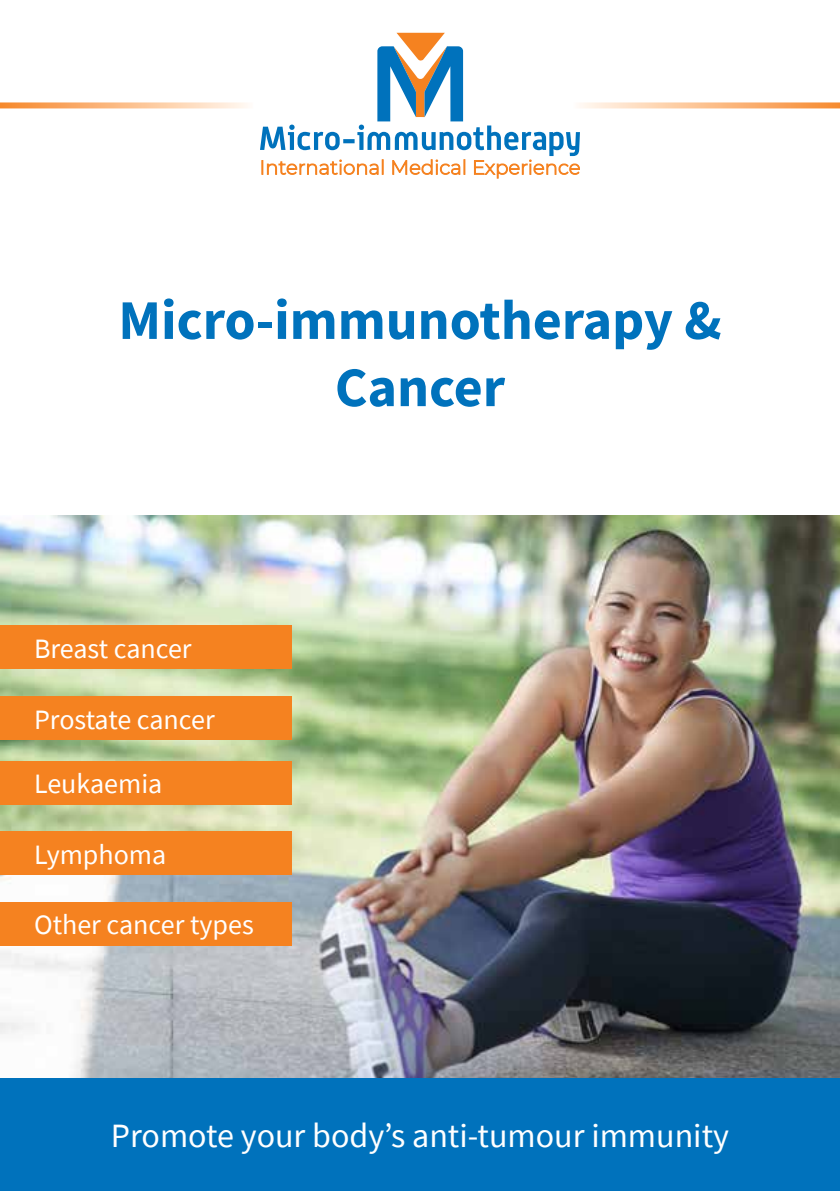
<style>
.page{position:relative;width:840px;height:1191px;background:#fff}
.page>*{position:absolute;margin:0;border:0;box-sizing:border-box;transform-origin:0 0}
.t1{font:700 56px/67.2px "Source Sans Pro";color:#0072bc;text-align:center}
.t2{font:34px "Source Sans Pro";color:#fff}
.t3{font:28px "Source Sans Pro";color:#fff}
</style>
<div class="page">
<img style="left:0;top:516px;width:839px;height:562px">
<div style="left:0;top:831px;width:291px;height:44px;background:#f58220"></div>
<div style="left:0;top:625px;width:291px;height:44px;background:#f58220"></div>
<div style="left:0;top:696px;width:291px;height:44px;background:#f58220"></div>
<div style="left:0;top:761px;width:291px;height:43px;background:#f58220"></div>
<div style="left:0;top:1078px;width:839px;height:113px;background:#0072bc"></div>
<div style="left:0;top:901px;width:291px;height:44px;background:#f58220"></div>
<svg style="left:260px;top:33px;width:319px;height:145px"></svg>
<svg style="left:572px;top:102px;width:267px;height:6px;background:#fbc699"></svg>
<svg style="left:0;top:102px;width:248px;height:6px"></svg>
<h1 class="t1" style="left:118px;top:286px;width:604px">Micro-immunotherapy &amp;<br>Cancer</h1>
<p class="t3" style="left:34px;top:630px;width:159px">Breast cancer</p>
<p class="t3" style="left:34px;top:702px;width:182px">Prostate cancer</p>
<p class="t3" style="left:34px;top:766px;width:130px">Leukaemia</p>
<p class="t3" style="left:34px;top:836px;width:134px">Lymphoma</p>
<p class="t3" style="left:34px;top:907px;width:221px">Other cancer types</p>
<p class="t2" style="left:111px;top:1113px;width:619px">Promote your body’s anti-tumour immunity</p>
</div>
